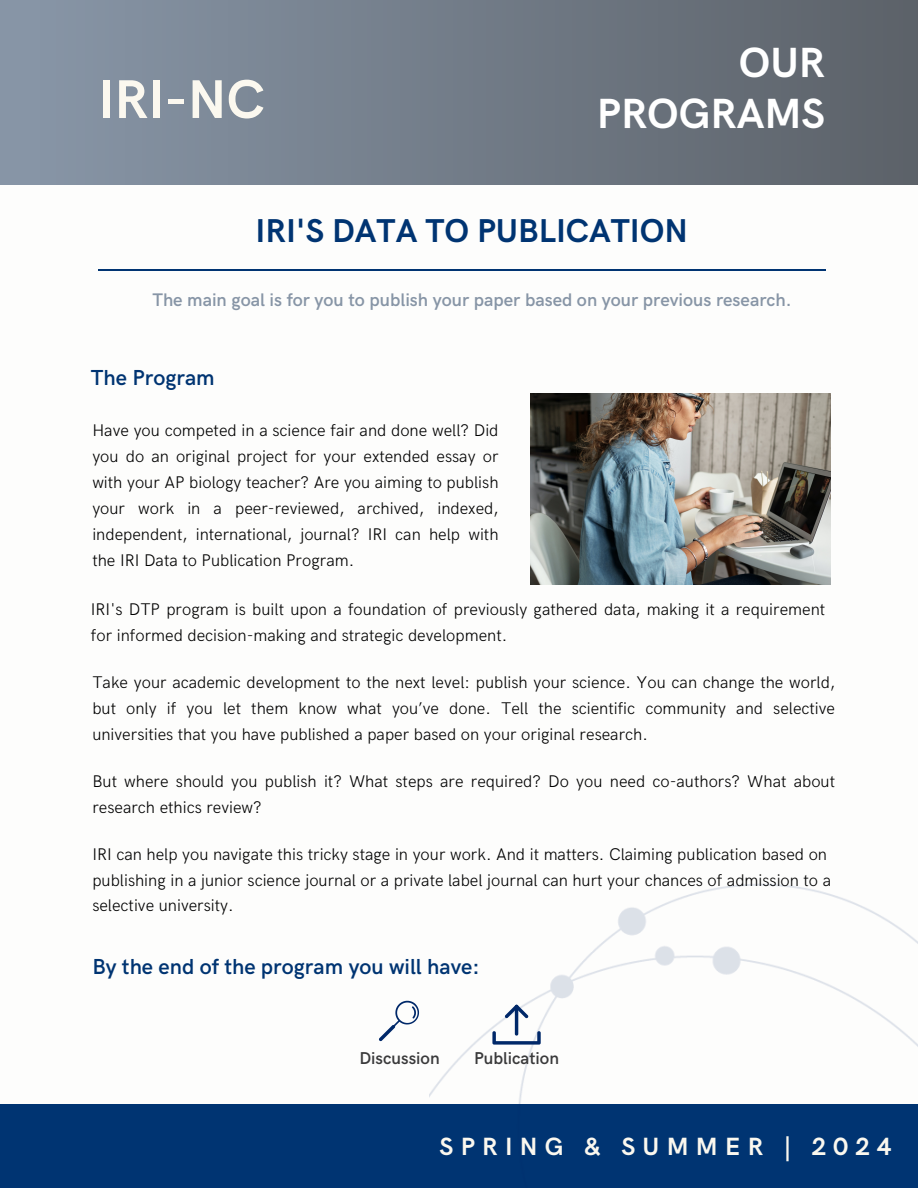
<style>
.page{position:relative;width:918px;height:1188px;background:#fff}
.page>*{position:absolute;margin:0;border:0;box-sizing:border-box;transform-origin:0 0}
.t1{font:700 54.6px "HK Grotesk";color:#fbf8ef}
.t2{font:700 42.3px/50.8px "HK Grotesk";color:#fff;text-align:right}
.t3{font:700 33.15px "HK Grotesk";color:#003472}
.t4{font:700 25.05px "HK Grotesk";letter-spacing:.29em;color:#fbf8ef}
.t5{font:600 21.75px "HK Grotesk";color:#003472}
.t6{font:600 18.3px "HK Grotesk";color:#8795a6}
.t7{font:600 17.25px "HK Grotesk";color:#3a3a3b}
.t8{font:300 16.95px/25.8px "HK Grotesk";color:#000}
</style>
<div class="page">
<div style="left:0;top:0;width:918px;height:185px;background:#8795a6"></div>
<div style="left:0;top:1104px;width:918px;height:84px;background:#003472"></div>
<hr style="left:98px;top:270px;width:728px;height:1px;background:#003472">
<img style="left:430px;top:883px;width:488px;height:221px">
<img style="left:530px;top:394px;width:301px;height:190px">
<div style="left:39px;top:0;width:879px;height:185px;background:linear-gradient(to right,#8795a6,#5c6168)"></div>
<svg style="left:379px;top:1001px;width:40px;height:40px"></svg>
<svg style="left:492px;top:1005px;width:49px;height:40px"></svg>
<h1 class="t1" style="left:98px;top:69px;width:168px">IRI-NC</h1>
<h2 class="t2" style="left:597px;top:39px;width:230px">OUR<br>PROGRAMS</h2>
<h3 class="t3" style="left:256px;top:212px;width:434px">IRI'S DATA TO PUBLICATION</h3>
<p class="t6" style="left:152px;top:290px;width:641px">The main goal is for you to publish your paper based on your previous research.</p>
<p class="t5" style="left:91px;top:366px;width:125px">The Program</p>
<p class="t8" style="left:92px;top:418px;width:408px;text-align:justify">Have you competed in a science fair and done well? Did you do an original project for your extended essay or with your AP biology teacher? Are you aiming to publish your work in a peer-reviewed, archived, indexed, independent, international, journal? IRI can help with the IRI Data to Publication Program.</p>
<p class="t8" style="left:91px;top:597px;width:736px">IRI's DTP program is built upon a foundation of previously gathered data, making it a requirement for informed decision-making and strategic development.</p>
<p class="t8" style="left:92px;top:670px;width:744px;text-align:justify">Take your academic development to the next level: publish your science. You can change the world, but only if you let them know what you’ve done. Tell the scientific community and selective universities that you have published a paper based on your original research.</p>
<p class="t8" style="left:92px;top:769px;width:744px">But where should you publish it? What steps are required? Do you need co-authors? What about research ethics review?</p>
<p class="t8" style="left:92px;top:842px;width:740px">IRI can help you navigate this tricky stage in your work. And it matters. Claiming publication based on publishing in a junior science journal or a private label journal can hurt your chances of admission to a selective university.</p>
<p class="t5" style="left:92px;top:955px;width:389px">By the end of the program you will have:</p>
<p class="t7" style="left:359px;top:1048px;width:82px">Discussion</p>
<p class="t7" style="left:474px;top:1048px;width:86px">Publication</p>
<h3 class="t4" style="left:440px;top:1133px;width:454px">SPRING &amp; SUMMER | 2024</h3>
</div>
